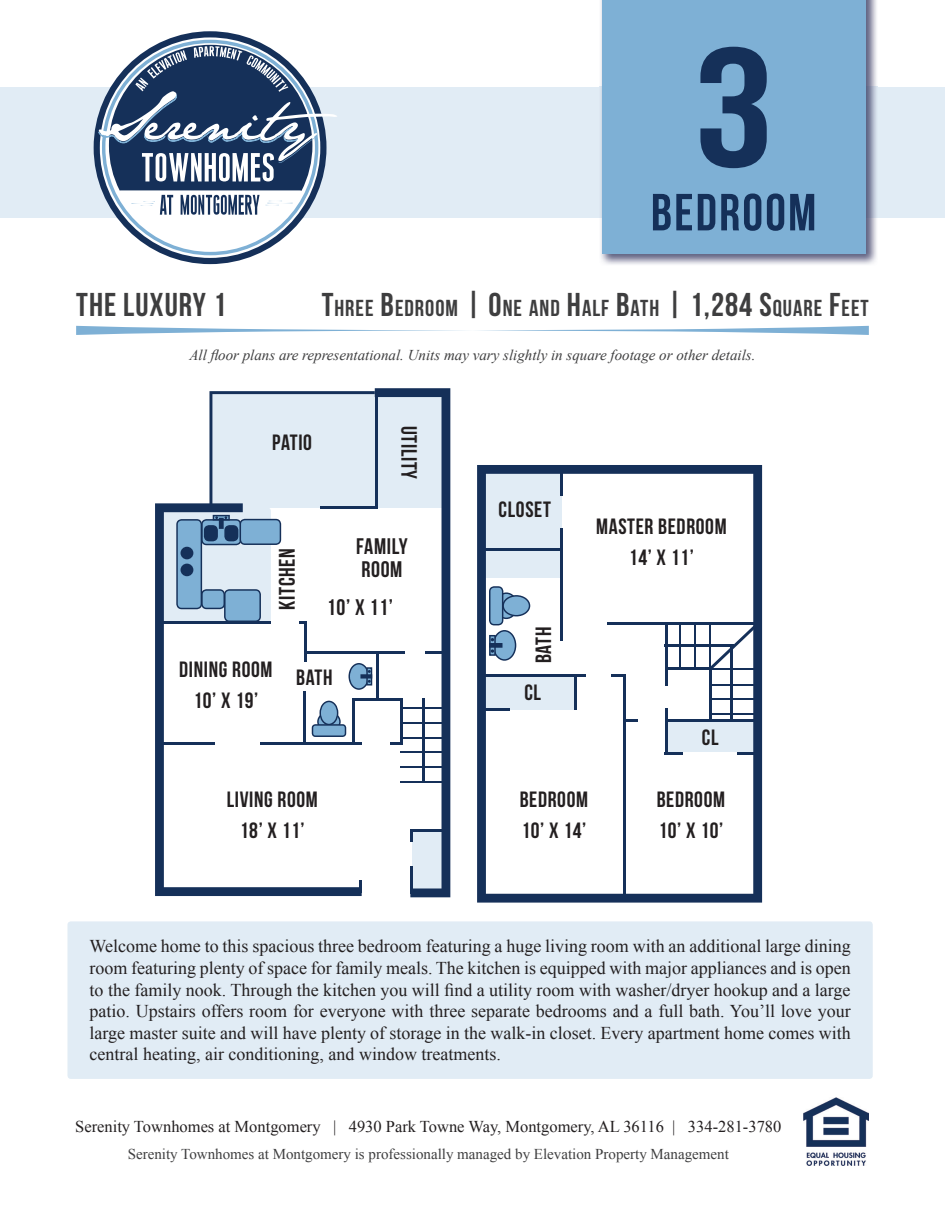
<style>
.page{position:relative;width:945px;height:1215px;background:#fff}
.page>*{position:absolute;margin:0;border:0;box-sizing:border-box;transform-origin:0 0}
.t1{font:169.65px "Bebas Neue";color:#153059;scale:1.19 1}
.t2{font:52.2px "Bebas Neue";letter-spacing:.045em;color:#153059}
.t3{font:33px "Bebas Neue";letter-spacing:.03em;color:#3e3e3f}
.t4{font:23.1px "Bebas Neue";letter-spacing:.045em;color:#3e3e3f}
.t5{font:22.5px/22.5px "Bebas Neue";letter-spacing:.03em;color:#231f20}
.t6{font:22.05px/30.9px "Bebas Neue";letter-spacing:.03em;color:#231f20;text-align:center}
.t7{font:18px/21.6px "Times New Roman";color:#231f20;text-align:justify}
.t8{font:16.5px "Times New Roman";color:#231f20}
.t9{font:italic 15px "Times New Roman";color:#3e3e3f}
.t10{font:15px "Times New Roman";color:#3e3e3f}
.s1{font-size:33px}
</style>
<div class="page">
<svg style="left:155px;top:503px;width:21px;height:393px"></svg>
<hr style="left:158px;top:742px;width:57px;height:3px;background:#153059">
<hr style="left:158px;top:621px;width:113px;height:3px;background:#153059">
<svg style="left:477px;top:465px;width:285px;height:438px"></svg>
<hr style="left:730px;top:645px;width:3px;height:77px;background:#153059">
<hr style="left:664px;top:644px;width:69px;height:3px;background:#153059">
<svg style="left:709px;top:624px;width:49px;height:46px"></svg>
<hr style="left:709px;top:684px;width:50px;height:1px;background:#153059">
<hr style="left:694px;top:624px;width:1px;height:46px;background:#153059">
<hr style="left:709px;top:668px;width:50px;height:1px;background:#153059">
<hr style="left:710px;top:624px;width:1px;height:46px;background:#153059">
<hr style="left:709px;top:698px;width:50px;height:2px;background:#153059">
<hr style="left:679px;top:624px;width:2px;height:46px;background:#153059">
<hr style="left:709px;top:713px;width:50px;height:2px;background:#153059">
<hr style="left:665px;top:624px;width:3px;height:46px;background:#153059">
<svg style="left:489px;top:586px;width:41px;height:75px"></svg>
<svg style="left:176px;top:388px;width:274px;height:509px"></svg>
<div style="left:0;top:87px;width:945px;height:131px;background:#e1ecf5"></div>
<svg style="left:93px;top:31px;width:212px;height:233px"></svg>
<div style="left:104px;top:41px;width:213px;height:213px;background:#fff;border-radius:50%"></div>
<svg style="left:98px;top:45px;width:239px;height:170px"></svg>
<img style="left:599px;top:0;width:279px;height:265px">
<img style="left:599px;top:87px;width:279px;height:131px">
<div style="left:602px;top:0;width:263px;height:253px;background:#7eb0d5"></div>
<svg style="left:76px;top:326px;width:793px;height:9px"></svg>
<div style="left:67px;top:921px;width:806px;height:158px;background:#e1ecf5;border-radius:3px"></div>
<img style="left:803px;top:1098px;width:66px;height:67px">
<h1 class="t1" style="left:694px;top:15px;width:69px">3</h1>
<h2 class="t2" style="left:651px;top:184px;width:167px">BEDROOM</h2>
<h3 class="t3" style="left:76px;top:287px;width:151px">THE LUXURY 1</h3>
<p class="t4" style="left:322px;top:295px;width:549px"><span class="s1">T</span>HREE <span class="s1">B</span>EDROOM <span class="s1">| O</span>NE AND <span class="s1">H</span>ALF <span class="s1">B</span>ATH <span class="s1">| 1,284 S</span>QUARE <span class="s1">F</span>EET</p>
<p class="t9" style="left:189px;top:345px;width:568px">All floor plans are representational. Units may vary slightly in square footage or other details.</p>
<p class="t6" style="left:272px;top:426px;width:41px">PATIO</p>
<p class="t6" style="left:425px;top:426px;width:55px;rotate:90deg">UTILITY</p>
<p class="t5" style="left:276px;top:610px;width:63px;rotate:-90deg">KITCHEN</p>
<p class="t5" style="left:356px;top:535px;width:53px">FAMILY<br>ROOM</p>
<p class="t5" style="left:327px;top:596px;width:68px">10’ X 11’</p>
<p class="t6" style="left:179px;top:653px;width:95px">DINING ROOM<br>10’ X 19’</p>
<p class="t6" style="left:296px;top:662px;width:38px">BATH</p>
<p class="t6" style="left:499px;top:494px;width:54px">CLOSET</p>
<p class="t6" style="left:528px;top:663px;width:38px;rotate:-90deg">BATH</p>
<p class="t6" style="left:524px;top:676px;width:18px">CL</p>
<p class="t6" style="left:596px;top:511px;width:132px">MASTER BEDROOM<br>14’ X 11’</p>
<p class="t6" style="left:702px;top:722px;width:18px">CL</p>
<p class="t6" style="left:227px;top:783px;width:93px">LIVING ROOM<br>18’ X 11’</p>
<p class="t6" style="left:520px;top:783px;width:70px;text-align:left">BEDROOM<br>10’ X 14’</p>
<p class="t6" style="left:657px;top:783px;width:70px;text-align:left">BEDROOM<br>10’ X 10’</p>
<p class="t7" style="left:90px;top:935px;width:763px">Welcome home to this spacious three bedroom featuring a huge living room with an additional large dining room featuring plenty of space for family meals. The kitchen is equipped with major appliances and is open to the family nook. Through the kitchen you will find a utility room with washer/dryer hookup and a large patio. Upstairs offers room for everyone with three separate bedrooms and a full bath. You’ll love your large master suite and will have plenty of storage in the walk-in closet. Every apartment home comes with central heating, air conditioning, and window treatments.</p>
<p class="t8" style="left:75px;top:1115px;width:708px">Serenity Townhomes at Montgomery | 4930 Park Towne Way, Montgomery, AL 36116 | 334-281-3780</p>
<p class="t10" style="left:128px;top:1144px;width:603px">Serenity Townhomes at Montgomery is professionally managed by Elevation Property Management</p>
</div>
